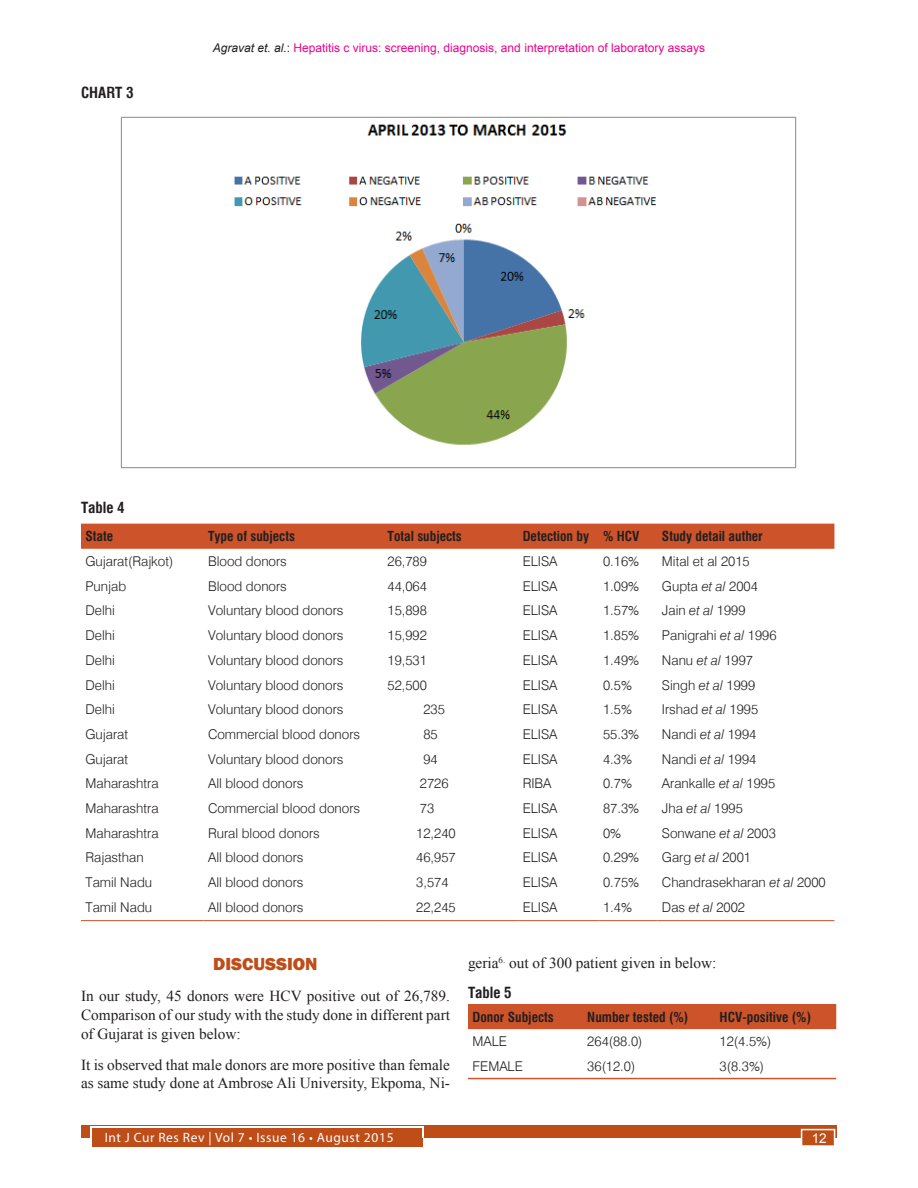
<style>
.page{position:relative;width:918px;height:1188px;background:#fff}
.page>*{position:absolute;margin:0;border:0;box-sizing:border-box;transform-origin:0 0}
.Head_1{font:800 18px "Franklin Gothic";color:#be4d18}
.Text{font:15.3px/18.9px "Times New Roman";color:#231f20;text-align:justify}
.Table_caption{font:700 condensed 15px "Swiss 721 BT";color:#231f20}
.Table_text{font:300 13.5px "Swiss 721 BT";color:#231f20}
.Table_text-2{font:700 condensed 13.5px "Swiss 721 BT";color:#231f20}
.t1{font:13.5px "Myriad Pro";letter-spacing:.04em;color:#fff}
.t2{font:13.5px "Arial";color:#fff}
.t3{font:12px "Arial";color:#ed028c}
.s1{font-style:italic;color:#231f20}
.s2{color:#231f20}
.s3{font-style:italic}
</style>
<div class="page">
<div style="left:81px;top:1125px;width:756px;height:13px;background:#be4d18"></div>
<div style="left:92px;top:1128px;width:331px;height:19px;background:#be4d18"></div>
<hr style="left:91px;top:1127px;width:332px;height:1px;background:#fff">
<div style="left:801px;top:1129px;width:34px;height:17px;background:#be4d18;border:2px solid #fff"></div>
<img style="left:120px;top:116px;width:677px;height:353px">
<div style="left:81px;top:524px;width:753px;height:25px;background:#cd542a"></div>
<hr style="left:81px;top:920px;width:123px;height:1px;background:#cd542a">
<hr style="left:204px;top:920px;width:179px;height:1px;background:#cd542a">
<hr style="left:383px;top:920px;width:135px;height:1px;background:#cd542a">
<hr style="left:518px;top:920px;width:81px;height:1px;background:#cd542a">
<hr style="left:599px;top:920px;width:58px;height:1px;background:#cd542a">
<hr style="left:657px;top:920px;width:177px;height:1px;background:#cd542a">
<div style="left:468px;top:1004px;width:368px;height:25px;background:#cd542a"></div>
<hr style="left:468px;top:1078px;width:115px;height:1px;background:#cd542a">
<hr style="left:583px;top:1078px;width:132px;height:1px;background:#cd542a">
<hr style="left:715px;top:1078px;width:121px;height:1px;background:#cd542a">
<p class="Table_caption" style="left:81px;top:83px;width:54px">CHART 3</p>
<p class="t3" style="left:213px;top:40px;width:494px"><span class="s1">Agravat et. al.</span><span class="s2">:</span> Hepatitis c virus: screening, diagnosis, and interpretation of laboratory assays</p>
<p class="Table_caption" style="left:81px;top:499px;width:45px">Table 4</p>
<p class="Table_text-2" style="left:86px;top:528px;width:29px">State</p>
<p class="Table_text-2" style="left:208px;top:528px;width:88px">Type of subjects</p>
<p class="Table_text-2" style="left:388px;top:528px;width:76px">Total subjects</p>
<p class="Table_text-2" style="left:523px;top:528px;width:68px">Detection by</p>
<p class="Table_text-2" style="left:603px;top:528px;width:38px">% HCV</p>
<p class="Table_text-2" style="left:662px;top:528px;width:102px">Study detail auther</p>
<p class="Table_text" style="left:86px;top:553px;width:89px">Gujarat(Rajkot)</p>
<p class="Table_text" style="left:208px;top:553px;width:80px">Blood donors</p>
<p class="Table_text" style="left:388px;top:553px;width:41px">26,789</p>
<p class="Table_text" style="left:523px;top:553px;width:36px">ELISA</p>
<p class="Table_text" style="left:603px;top:553px;width:38px">0.16%</p>
<p class="Table_text" style="left:662px;top:553px;width:89px">Mital et al 2015</p>
<p class="Table_text" style="left:86px;top:578px;width:42px">Punjab</p>
<p class="Table_text" style="left:208px;top:578px;width:80px">Blood donors</p>
<p class="Table_text" style="left:388px;top:578px;width:41px">44,064</p>
<p class="Table_text" style="left:523px;top:578px;width:36px">ELISA</p>
<p class="Table_text" style="left:603px;top:578px;width:38px">1.09%</p>
<p class="Table_text" style="left:662px;top:578px;width:98px">Gupta <span class="s3">et al</span> 2004</p>
<p class="Table_text" style="left:86px;top:602px;width:31px">Delhi</p>
<p class="Table_text" style="left:208px;top:602px;width:137px">Voluntary blood donors</p>
<p class="Table_text" style="left:388px;top:602px;width:41px">15,898</p>
<p class="Table_text" style="left:523px;top:602px;width:36px">ELISA</p>
<p class="Table_text" style="left:603px;top:602px;width:38px">1.57%</p>
<p class="Table_text" style="left:662px;top:602px;width:85px">Jain <span class="s3">et al</span> 1999</p>
<p class="Table_text" style="left:86px;top:627px;width:31px">Delhi</p>
<p class="Table_text" style="left:208px;top:627px;width:137px">Voluntary blood donors</p>
<p class="Table_text" style="left:388px;top:627px;width:41px">15,992</p>
<p class="Table_text" style="left:523px;top:627px;width:36px">ELISA</p>
<p class="Table_text" style="left:603px;top:627px;width:38px">1.85%</p>
<p class="Table_text" style="left:662px;top:627px;width:116px">Panigrahi <span class="s3">et al</span> 1996</p>
<p class="Table_text" style="left:86px;top:652px;width:31px">Delhi</p>
<p class="Table_text" style="left:208px;top:652px;width:137px">Voluntary blood donors</p>
<p class="Table_text" style="left:388px;top:652px;width:41px">19,531</p>
<p class="Table_text" style="left:523px;top:652px;width:36px">ELISA</p>
<p class="Table_text" style="left:603px;top:652px;width:38px">1.49%</p>
<p class="Table_text" style="left:662px;top:652px;width:93px">Nanu <span class="s3">et al</span> 1997</p>
<p class="Table_text" style="left:86px;top:677px;width:31px">Delhi</p>
<p class="Table_text" style="left:208px;top:677px;width:137px">Voluntary blood donors</p>
<p class="Table_text" style="left:388px;top:677px;width:41px">52,500</p>
<p class="Table_text" style="left:523px;top:677px;width:36px">ELISA</p>
<p class="Table_text" style="left:603px;top:677px;width:30px">0.5%</p>
<p class="Table_text" style="left:662px;top:677px;width:95px">Singh <span class="s3">et al</span> 1999</p>
<p class="Table_text" style="left:86px;top:701px;width:31px">Delhi</p>
<p class="Table_text" style="left:208px;top:701px;width:137px">Voluntary blood donors</p>
<p class="Table_text" style="left:423px;top:701px;width:23px">235</p>
<p class="Table_text" style="left:523px;top:701px;width:36px">ELISA</p>
<p class="Table_text" style="left:603px;top:701px;width:30px">1.5%</p>
<p class="Table_text" style="left:662px;top:701px;width:98px">Irshad <span class="s3">et al</span> 1995</p>
<p class="Table_text" style="left:86px;top:726px;width:44px">Gujarat</p>
<p class="Table_text" style="left:208px;top:726px;width:154px">Commercial blood donors</p>
<p class="Table_text" style="left:423px;top:726px;width:16px">85</p>
<p class="Table_text" style="left:523px;top:726px;width:36px">ELISA</p>
<p class="Table_text" style="left:603px;top:726px;width:38px">55.3%</p>
<p class="Table_text" style="left:662px;top:726px;width:96px">Nandi <span class="s3">et al</span> 1994</p>
<p class="Table_text" style="left:86px;top:751px;width:44px">Gujarat</p>
<p class="Table_text" style="left:208px;top:751px;width:137px">Voluntary blood donors</p>
<p class="Table_text" style="left:423px;top:751px;width:16px">94</p>
<p class="Table_text" style="left:523px;top:751px;width:36px">ELISA</p>
<p class="Table_text" style="left:603px;top:751px;width:30px">4.3%</p>
<p class="Table_text" style="left:662px;top:751px;width:96px">Nandi <span class="s3">et al</span> 1994</p>
<p class="Table_text" style="left:86px;top:775px;width:75px">Maharashtra</p>
<p class="Table_text" style="left:208px;top:775px;width:97px">All blood donors</p>
<p class="Table_text" style="left:420px;top:775px;width:30px">2726</p>
<p class="Table_text" style="left:523px;top:775px;width:30px">RIBA</p>
<p class="Table_text" style="left:603px;top:775px;width:30px">0.7%</p>
<p class="Table_text" style="left:662px;top:775px;width:115px">Arankalle <span class="s3">et al</span> 1995</p>
<p class="Table_text" style="left:86px;top:800px;width:75px">Maharashtra</p>
<p class="Table_text" style="left:208px;top:800px;width:154px">Commercial blood donors</p>
<p class="Table_text" style="left:420px;top:800px;width:16px">73</p>
<p class="Table_text" style="left:523px;top:800px;width:36px">ELISA</p>
<p class="Table_text" style="left:603px;top:800px;width:38px">87.3%</p>
<p class="Table_text" style="left:662px;top:800px;width:82px">Jha <span class="s3">et al</span> 1995</p>
<p class="Table_text" style="left:86px;top:825px;width:75px">Maharashtra</p>
<p class="Table_text" style="left:208px;top:825px;width:113px">Rural blood donors</p>
<p class="Table_text" style="left:416px;top:825px;width:41px">12,240</p>
<p class="Table_text" style="left:523px;top:825px;width:36px">ELISA</p>
<p class="Table_text" style="left:603px;top:825px;width:20px">0%</p>
<p class="Table_text" style="left:662px;top:825px;width:115px">Sonwane <span class="s3">et al</span> 2003</p>
<p class="Table_text" style="left:86px;top:849px;width:60px">Rajasthan</p>
<p class="Table_text" style="left:208px;top:849px;width:97px">All blood donors</p>
<p class="Table_text" style="left:416px;top:849px;width:41px">46,957</p>
<p class="Table_text" style="left:523px;top:849px;width:36px">ELISA</p>
<p class="Table_text" style="left:603px;top:849px;width:38px">0.29%</p>
<p class="Table_text" style="left:662px;top:849px;width:91px">Garg <span class="s3">et al</span> 2001</p>
<p class="Table_text" style="left:86px;top:874px;width:68px">Tamil Nadu</p>
<p class="Table_text" style="left:208px;top:874px;width:97px">All blood donors</p>
<p class="Table_text" style="left:416px;top:874px;width:34px">3,574</p>
<p class="Table_text" style="left:523px;top:874px;width:36px">ELISA</p>
<p class="Table_text" style="left:603px;top:874px;width:38px">0.75%</p>
<p class="Table_text" style="left:662px;top:874px;width:165px">Chandrasekharan <span class="s3">et al</span> 2000</p>
<p class="Table_text" style="left:86px;top:899px;width:68px">Tamil Nadu</p>
<p class="Table_text" style="left:208px;top:899px;width:97px">All blood donors</p>
<p class="Table_text" style="left:416px;top:899px;width:41px">22,245</p>
<p class="Table_text" style="left:523px;top:899px;width:36px">ELISA</p>
<p class="Table_text" style="left:603px;top:899px;width:30px">1.4%</p>
<p class="Table_text" style="left:662px;top:899px;width:85px">Das <span class="s3">et al</span> 2002</p>
<p class="Head_1" style="left:213px;top:952px;width:106px">DISCUSSION</p>
<p class="Text" style="left:81px;top:986px;width:371px">In our study, 45 donors were HCV positive out of 26,789.<br>Comparison of our study with the study done in different part of Gujarat is given below:</p>
<p class="Text" style="left:81px;top:1055px;width:371px">It is observed that male donors are more positive than female as same study done at Ambrose Ali University, Ekpoma, Ni-</p>
<p class="Text" style="left:468px;top:953px;width:250px">geria<sup>6.</sup> out of 300 patient given in below:</p>
<p class="Table_caption" style="left:468px;top:984px;width:45px">Table 5</p>
<p class="Table_text-2" style="left:472px;top:1009px;width:83px">Donor Subjects</p>
<p class="Table_text-2" style="left:587px;top:1009px;width:103px">Number tested (%)</p>
<p class="Table_text-2" style="left:720px;top:1009px;width:93px">HCV-positive (%)</p>
<p class="Table_text" style="left:472px;top:1033px;width:36px">MALE</p>
<p class="Table_text" style="left:587px;top:1033px;width:57px">264(88.0)</p>
<p class="Table_text" style="left:720px;top:1033px;width:53px">12(4.5%)</p>
<p class="Table_text" style="left:472px;top:1058px;width:52px">FEMALE</p>
<p class="Table_text" style="left:587px;top:1058px;width:50px">36(12.0)</p>
<p class="Table_text" style="left:720px;top:1058px;width:46px">3(8.3%)</p>
<p class="t1" style="left:105px;top:1129px;width:291px">Int J Cur Res Rev | Vol 7 • Issue 16 • August 2015</p>
<p class="t2" style="left:812px;top:1130px;width:16px">12</p>
</div>
